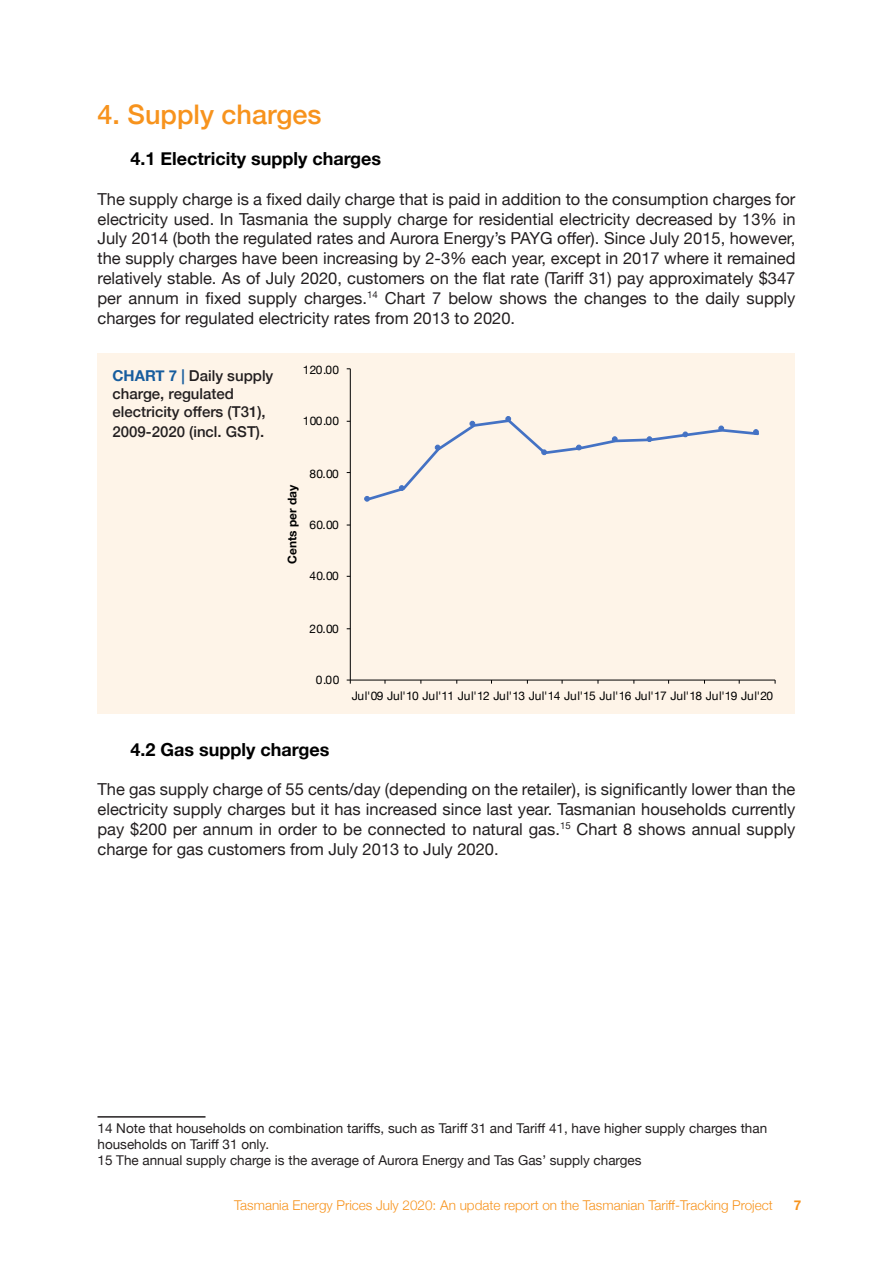
<style>
.page{position:relative;width:893px;height:1263px;background:#fff}
.page>*{position:absolute;margin:0;border:0;box-sizing:border-box;transform-origin:0 0}
.TOC_Main_Chapter{font:500 27px "Helvetica Neue";color:#f7931d}
.TOC_Subparagraph{font:700 18px "Helvetica Neue";color:#000}
.t1{font:16.5px/19.8px "Helvetica Neue";color:#231f20;text-align:justify}
.t2{font:500 15px/18px "Helvetica Neue";color:#231f20}
.Footnotes{font:13.5px/16.2px "Helvetica Neue";color:#231f20}
.t3{font:300 13.5px "Helvetica Neue";color:#f7931d}
.t4{font:700 13.5px "Helvetica Neue";color:#f7931d}
.t5{font:700 12px "Helvetica Neue";color:#000}
.t6{font:11.85px "Helvetica Neue";letter-spacing:-.02em;color:#000}
.s1{font-weight:700;color:#175d9e}
</style>
<div class="page">
<div style="left:98px;top:353px;width:697px;height:360px;background:#fef4e8"></div>
<hr style="left:98px;top:1116px;width:108px;height:1px;background:#231f20">
<hr style="left:350px;top:369px;width:1px;height:311px;background:#000">
<hr style="left:350px;top:680px;width:425px;height:1px;background:#000">
<svg style="left:364px;top:416px;width:395px;height:86px"></svg>
<p class="TOC_Main_Chapter" style="left:98px;top:93px;width:226px">4. Supply charges</p>
<p class="TOC_Subparagraph" style="left:130px;top:145px;width:252px">4.1 Electricity supply charges</p>
<p class="t1" style="left:98px;top:190px;width:699px">The supply charge is a fixed daily charge that is paid in addition to the consumption charges for electricity used. In Tasmania the supply charge for residential electricity decreased by 13% in July 2014 (both the regulated rates and Aurora Energy’s PAYG offer). Since July 2015, however, the supply charges have been increasing by 2-3% each year, except in 2017 where it remained relatively stable. As of July 2020, customers on the flat rate (Tariff 31) pay approximately $347 per annum in fixed supply charges.<sup>14</sup> Chart 7 below shows the changes to the daily supply charges for regulated electricity rates from 2013 to 2020.</p>
<p class="t2" style="left:112px;top:366px;width:162px"><span class="s1">CHART 7 |</span> Daily supply charge, regulated electricity offers (T31),</p>
<p class="t2" style="left:112px;top:421px;width:153px">2009-2020 (incl. GST).</p>
<p class="t6" style="left:303px;top:361px;width:38px">120.00</p>
<p class="t6" style="left:303px;top:413px;width:38px">100.00</p>
<p class="t5" style="left:283px;top:564px;width:81px;rotate:-90deg">Cents per day</p>
<p class="t6" style="left:309px;top:465px;width:31px">80.00</p>
<p class="t6" style="left:309px;top:516px;width:31px">60.00</p>
<p class="t6" style="left:309px;top:568px;width:31px">40.00</p>
<p class="t6" style="left:309px;top:620px;width:31px">20.00</p>
<p class="t6" style="left:316px;top:671px;width:25px">0.00</p>
<p class="t6" style="left:352px;top:687px;width:423px">Jul'09 Jul'10 Jul'11 Jul'12 Jul'13 Jul'14 Jul'15 Jul'16 Jul'17 Jul'18 Jul'19 Jul'20</p>
<p class="TOC_Subparagraph" style="left:130px;top:735px;width:200px">4.2 Gas supply charges</p>
<p class="t1" style="left:98px;top:780px;width:699px">The gas supply charge of 55 cents/day (depending on the retailer), is significantly lower than the electricity supply charges but it has increased since last year. Tasmanian households currently pay $200 per annum in order to be connected to natural gas.<sup>15</sup> Chart 8 shows annual supply charge for gas customers from July 2013 to July 2020.</p>
<p class="Footnotes" style="left:98px;top:1121px;width:671px">14 Note that households on combination tariffs, such as Tariff 31 and Tariff 41, have higher supply charges than households on Tariff 31 only.</p>
<p class="Footnotes" style="left:98px;top:1153px;width:545px">15 The annual supply charge is the average of Aurora Energy and Tas Gas’ supply charges</p>
<p class="t3" style="left:234px;top:1194px;width:540px">Tasmania Energy Prices July 2020: An update report on the Tasmanian Tariff-Tracking Project</p>
<p class="t4" style="left:794px;top:1194px;width:9px">7</p>
</div>
